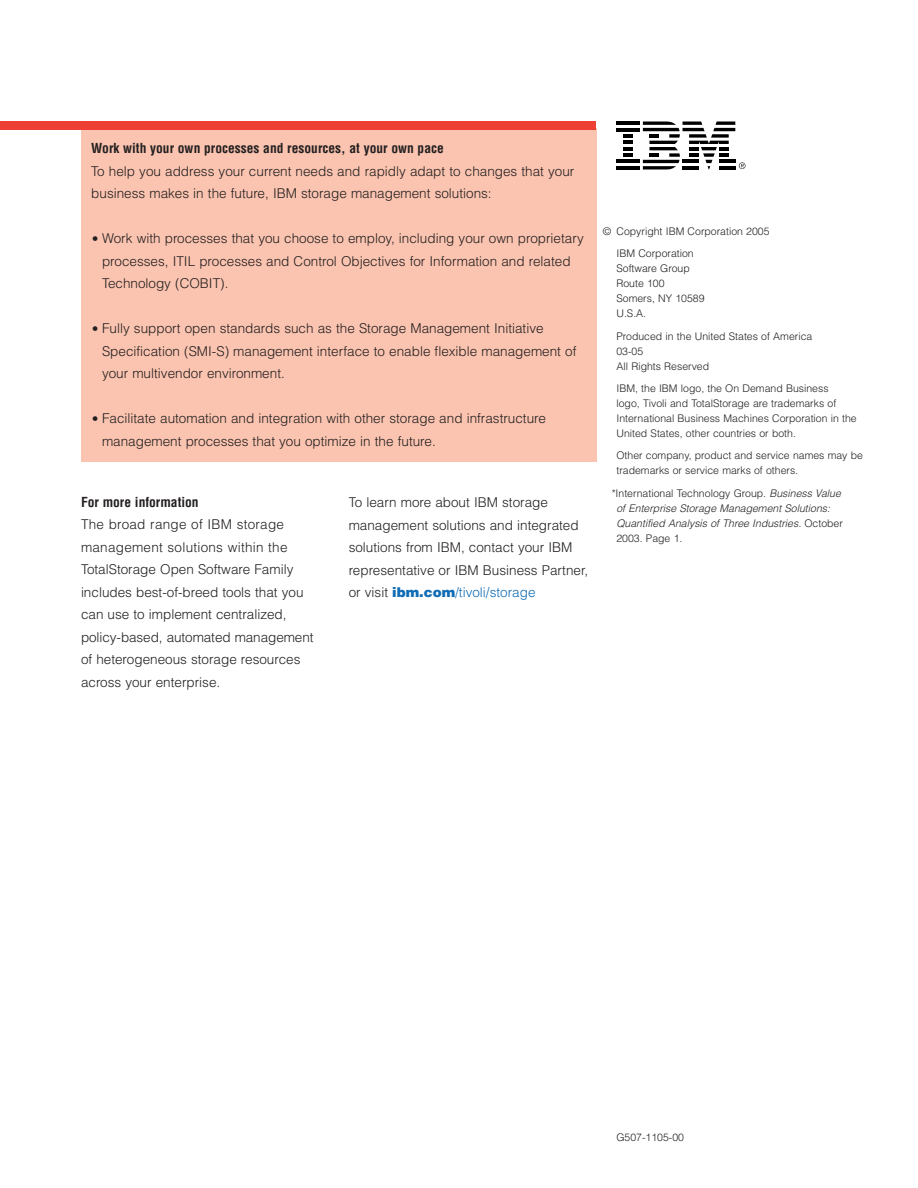
<style>
.page{position:relative;width:918px;height:1188px;background:#fff}
.page>*{position:absolute;margin:0;border:0;box-sizing:border-box;transform-origin:0 0}
.BR_2_3_column_Helvetica_text{font:300 13.5px/22.5px "Helvetica";color:#231f20}
.BR_2_3_column_Subhead{font:700 condensed 13.5px "Helvetica";color:#231f20}
.BR_Legal_text{font:300 10.5px/15px "Helvetica";color:#231f20}
.BR_Legal_text-2{font:italic 300 10.5px/15px "Helvetica";color:#231f20}
.BR_Legal_text-bullet{font:300 10.5px "Helvetica";color:#231f20}
.s1{font-family:"B Bodoni";font-style:italic;font-size:21px}
.s2{font-weight:900;color:#0f6cb6}
.s3{color:#0f6cb6}
.s4{font-style:normal}
</style>
<div class="page">
<hr style="left:616px;top:122px;width:24px;height:3px;background:#000">
<hr style="left:616px;top:128px;width:24px;height:3px;background:#000">
<hr style="left:623px;top:134px;width:10px;height:4px;background:#000">
<svg style="left:623px;top:141px;width:10px;height:9px"></svg>
<hr style="left:623px;top:153px;width:10px;height:4px;background:#000">
<hr style="left:616px;top:160px;width:24px;height:3px;background:#000">
<hr style="left:616px;top:166px;width:24px;height:4px;background:#000">
<svg style="left:643px;top:122px;width:102px;height:48px"></svg>
<div style="left:81px;top:128px;width:515px;height:333px;background:#fbc4b0"></div>
<div style="left:0;top:122px;width:596px;height:8px;background:#ee3f34"></div>
<p class="BR_2_3_column_Subhead" style="left:91px;top:140px;width:354px">Work with your own processes and resources, at your own pace</p>
<p class="BR_2_3_column_Helvetica_text" style="left:91px;top:160px;width:485px">To help you address your current needs and rapidly adapt to changes that your business makes in the future, IBM storage management solutions:</p>
<p class="BR_2_3_column_Helvetica_text" style="left:102px;top:227px;width:483px;text-indent:-11px"><span class="s1">•</span> Work with processes that you choose to employ, including your own proprietary processes, ITIL processes and Control Objectives for Information and related<br>Technology (COBIT).</p>
<p class="BR_2_3_column_Helvetica_text" style="left:102px;top:317px;width:476px;text-indent:-11px"><span class="s1">•</span> Fully support open standards such as the Storage Management Initiative<br>Specification (SMI-S) management interface to enable flexible management of your multivendor environment.</p>
<p class="BR_2_3_column_Helvetica_text" style="left:102px;top:407px;width:445px;text-indent:-11px"><span class="s1">•</span> Facilitate automation and integration with other storage and infrastructure management processes that you optimize in the future.</p>
<p class="BR_2_3_column_Subhead" style="left:81px;top:494px;width:119px">For more information</p>
<p class="BR_2_3_column_Helvetica_text" style="left:81px;top:513px;width:234px">The broad range of IBM storage management solutions within the TotalStorage Open Software Family includes best-of-breed tools that you can use to implement centralized, policy-based, automated management of heterogeneous storage resources across your enterprise.</p>
<p class="BR_2_3_column_Helvetica_text" style="left:349px;top:491px;width:241px">To learn more about IBM storage management solutions and integrated solutions from IBM, contact your IBM representative or IBM Business Partner, or visit <span class="s2">ibm.com</span><span class="s3">/tivoli/storage</span></p>
<p class="BR_Legal_text-bullet" style="left:603px;top:224px;width:168px">© Copyright IBM Corporation 2005</p>
<p class="BR_Legal_text" style="left:616px;top:246px;width:90px">IBM Corporation<br>Software Group<br>Route 100<br>Somers, NY 10589<br>U.S.A.</p>
<p class="BR_Legal_text" style="left:616px;top:328px;width:197px">Produced in the United States of America<br>03-05<br>All Rights Reserved</p>
<p class="BR_Legal_text" style="left:616px;top:380px;width:242px">IBM, the IBM logo, the On Demand Business<br>logo, Tivoli and TotalStorage are trademarks of International Business Machines Corporation in the United States, other countries or both.</p>
<p class="BR_Legal_text" style="left:616px;top:448px;width:248px">Other company, product and service names may be trademarks or service marks of others.</p>
<p class="BR_Legal_text-2" style="left:616px;top:485px;width:228px;text-indent:-5px"><span class="s4">*International Technology Group.</span> Business Value of Enterprise Storage Management Solutions:<br>Quantified Analysis of Three Industries. <span class="s4">October 2003. Page 1.</span></p>
<p class="BR_Legal_text" style="left:616px;top:1129px;width:69px">G507-1105-00</p>
</div>
